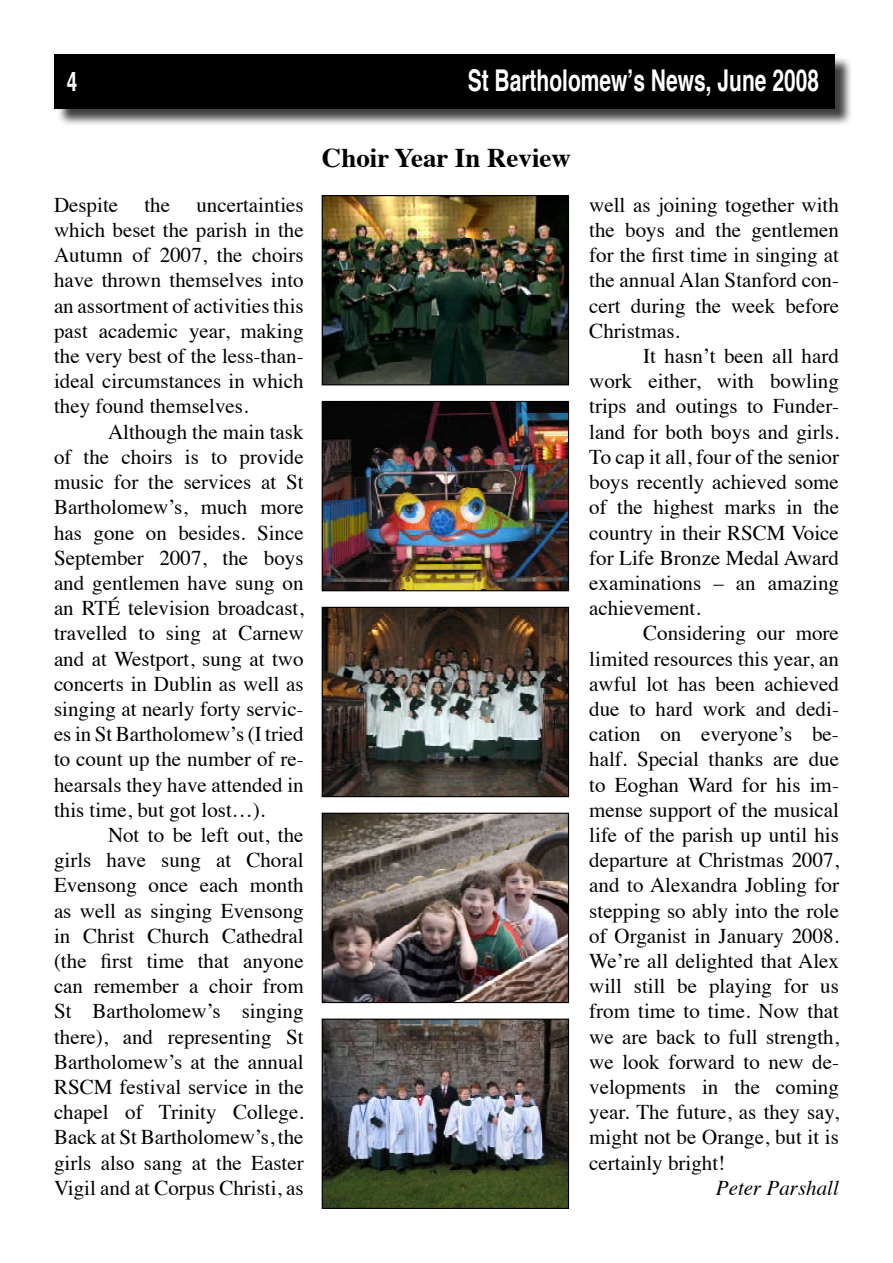
<style>
.page{position:relative;width:893px;height:1263px;background:#fff}
.page>*{position:absolute;margin:0;border:0;box-sizing:border-box;transform-origin:0 0}
.t1{font:700 30px "Helvetica";color:#fff;scale:.7 1}
.t2{font:700 27px "Times";color:#000}
.t3{font:700 27px "Helvetica";color:#fff;scale:.7 1}
.t4{font:21px/25.2px "Times";color:#000;text-align:justify}
.t5{font:italic 21px "Times";color:#000}
</style>
<div class="page">
<div style="left:56px;top:56px;width:823px;height:78px;background:#000;opacity:.75"></div>
<div style="left:54px;top:54px;width:780px;height:54px;background:#000"></div>
<img style="left:324px;top:197px;width:243px;height:186px">
<div style="left:322px;top:195px;width:247px;height:190px;border:1px solid #000"></div>
<img style="left:324px;top:403px;width:243px;height:186px">
<div style="left:322px;top:401px;width:247px;height:190px;border:1px solid #000"></div>
<img style="left:324px;top:609px;width:243px;height:186px">
<div style="left:322px;top:607px;width:247px;height:190px;border:1px solid #000"></div>
<img style="left:324px;top:815px;width:243px;height:186px">
<div style="left:322px;top:813px;width:247px;height:190px;border:1px solid #000"></div>
<img style="left:324px;top:1020px;width:243px;height:187px">
<div style="left:322px;top:1018px;width:247px;height:191px;border:1px solid #000"></div>
<p class="t3" style="left:67px;top:60px;width:17px">4</p>
<h1 class="t1" style="left:468px;top:56px;width:503px">St Bartholomew’s News, June 2008</h1>
<p class="t4" style="left:54px;top:190px;width:251px;text-indent:142px">uncertainties which beset the parish in the Autumn of 2007, the choirs have thrown themselves into an assortment of activities this past academic year, making the very best of the less-than&shy;ideal circumstances in which they found themselves.</p>
<p class="t4" style="left:54px;top:417px;width:251px;text-indent:54px">Although the main task of the choirs is to provide music for the services at St Bartholomew’s, much more has gone on besides. Since September 2007, the boys and gentlemen have sung on an RTÉ television broadcast, travelled to sing at Carnew and at Westport, sung at two concerts in Dublin as well as singing at nearly forty servic&shy;es in St Bartholomew’s (I tried to count up the number of re&shy;hearsals they have attended in this time, but got lost…).</p>
<p class="t4" style="left:54px;top:820px;width:251px;text-indent:54px">Not to be left out, the girls have sung at Choral Evensong once each month as well as singing Evensong in Christ Church Cathedral (the first time that anyone can remember a choir from St Bartholomew’s singing there), and representing St Bartholomew’s at the annual RSCM festival service in the chapel of Trinity College.<br>Back at St Bartholomew’s, the girls also sang at the Easter Vigil and at Corpus Christi, as</p>
<p class="t4" style="left:54px;top:190px;width:66px">Despite</p>
<p class="t4" style="left:144px;top:190px;width:27px">the</p>
<p class="t2" style="left:322px;top:132px;width:251px">Choir Year In Review</p>
<p class="t4" style="left:589px;top:190px;width:251px">well as joining together with the boys and the gentlemen for the first time in singing at the annual Alan Stanford con&shy;cert during the week before Christmas.</p>
<p class="t4" style="left:589px;top:342px;width:251px;text-indent:54px">It hasn’t been all hard work either, with bowling trips and outings to Funder&shy;land for both boys and girls.<br>To cap it all, four of the senior boys recently achieved some of the highest marks in the country in their RSCM Voice for Life Bronze Medal Award examinations – an amazing achievement.</p>
<p class="t4" style="left:589px;top:619px;width:251px;text-indent:54px">Considering our more limited resources this year, an awful lot has been achieved due to hard work and dedi&shy;cation on everyone’s be&shy;half. Special thanks are due to Eoghan Ward for his im&shy;mense support of the musical life of the parish up until his departure at Christmas 2007, and to Alexandra Jobling for stepping so ably into the role of Organist in January 2008.<br>We’re all delighted that Alex will still be playing for us from time to time. Now that we are back to full strength, we look forward to new de&shy;velopments in the coming year. The future, as they say, might not be Orange, but it is certainly bright!</p>
<p class="t5" style="left:716px;top:1169px;width:125px">Peter Parshall</p>
</div>
